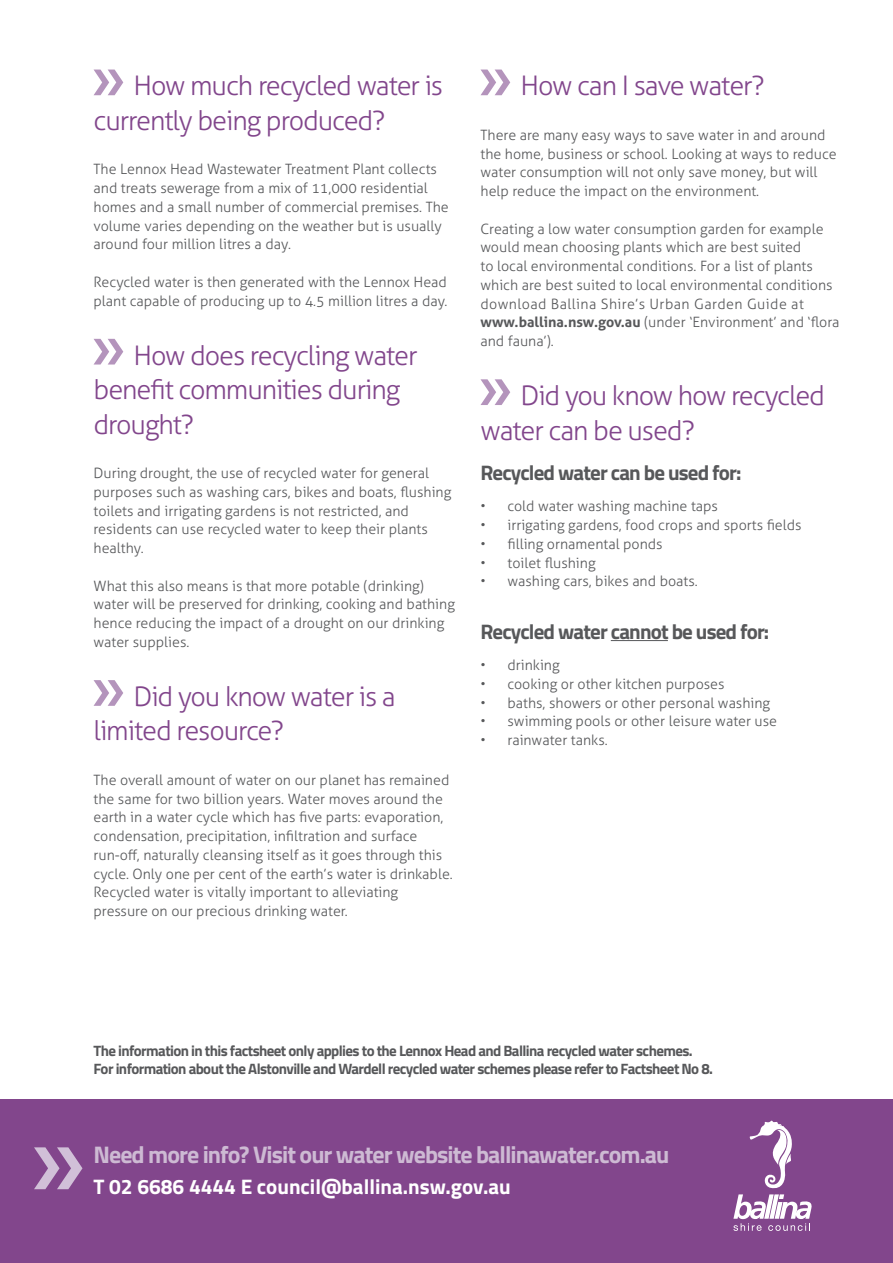
<style>
.page{position:relative;width:893px;height:1263px;background:#fff}
.page>*{position:absolute;margin:0;border:0;box-sizing:border-box;transform-origin:0 0}
.Subheading_Purple_75{font:300 27px/34.5px "Aller";letter-spacing:-.04em;color:#82468c}
.Call_to_action_Heade{font:700 24px "Titillium Web";letter-spacing:-.04em;color:#cdbad3}
.Call_to_action_Heade-2{font:700 21px "Titillium Web";letter-spacing:-.04em;color:#57585a}
.Call_to_action_conta{font:700 21px "Titillium Web";color:#fff}
.Call_to_action_Heade-3{font:700 15px/18px "Titillium Web";letter-spacing:-.04em;color:#57585a}
.Bold_copy_9_5pt{font:300 14.25px/18.8px "Aller";color:#57585a}
.s1{font-weight:700}
</style>
<div class="page">
<div style="left:0;top:1100px;width:893px;height:163px;background:#82468c"></div>
<svg style="left:733px;top:1120px;width:79px;height:111px"></svg>
<svg style="left:34px;top:1147px;width:48px;height:42px"></svg>
<svg style="left:94px;top:70px;width:29px;height:25px"></svg>
<svg style="left:94px;top:339px;width:29px;height:25px"></svg>
<svg style="left:94px;top:680px;width:29px;height:26px"></svg>
<hr style="left:611px;top:640px;width:57px;height:1px;background:#57585a">
<svg style="left:481px;top:70px;width:29px;height:25px"></svg>
<svg style="left:480px;top:379px;width:30px;height:26px"></svg>
<p class="Subheading_Purple_75" style="left:94px;top:68px;width:351px;text-indent:40px">How much recycled water is currently being produced?</p>
<p class="Bold_copy_9_5pt" style="left:94px;top:160px;width:357px">The Lennox Head Wastewater Treatment Plant collects and treats sewerage from a mix of 11,000 residential homes and a small number of commercial premises. The volume varies depending on the weather but is usually around four million litres a day.</p>
<p class="Bold_copy_9_5pt" style="left:94px;top:272px;width:355px">Recycled water is then generated with the Lennox Head plant capable of producing up to 4.5 million litres a day.</p>
<p class="Subheading_Purple_75" style="left:94px;top:338px;width:325px;text-indent:40px">How does recycling water benefit communities during drought?</p>
<p class="Bold_copy_9_5pt" style="left:94px;top:464px;width:359px">During drought, the use of recycled water for general purposes such as washing cars, bikes and boats, flushing toilets and irrigating gardens is not restricted, and residents can use recycled water to keep their plants healthy.</p>
<p class="Bold_copy_9_5pt" style="left:94px;top:576px;width:363px">What this also means is that more potable (drinking) water will be preserved for drinking, cooking and bathing hence reducing the impact of a drought on our drinking water supplies.</p>
<p class="Subheading_Purple_75" style="left:94px;top:679px;width:304px;text-indent:40px">Did you know water is a limited resource?</p>
<p class="Bold_copy_9_5pt" style="left:94px;top:770px;width:361px">The overall amount of water on our planet has remained the same for two billion years. Water moves around the earth in a water cycle which has five parts: evaporation, condensation, precipitation, infiltration and surface run-off, naturally cleansing itself as it goes through this cycle. Only one per cent of the earth’s water is drinkable.<br>Recycled water is vitally important to alleviating pressure on our precious drinking water.</p>
<p class="Subheading_Purple_75" style="left:520px;top:68px;width:246px">How can I save water?</p>
<p class="Bold_copy_9_5pt" style="left:480px;top:125px;width:358px">There are many easy ways to save water in and around the home, business or school. Looking at ways to reduce water consumption will not only save money, but will help reduce the impact on the environment.</p>
<p class="Bold_copy_9_5pt" style="left:480px;top:219px;width:361px">Creating a low water consumption garden for example would mean choosing plants which are best suited<br>to local environmental conditions. For a list of plants which are best suited to local environmental conditions download Ballina Shire’s Urban Garden Guide at <span class="s1">www.ballina.nsw.gov.au</span> (under ‘Environment’ and ‘flora and fauna’).</p>
<p class="Subheading_Purple_75" style="left:480px;top:378px;width:346px;text-indent:40px">Did you know how recycled water can be used?</p>
<p class="Call_to_action_Heade-2" style="left:480px;top:456px;width:262px">Recycled water can be used for:</p>
<p class="Bold_copy_9_5pt" style="left:480px;top:497px;width:239px">• cold water washing machine taps</p>
<p class="Bold_copy_9_5pt" style="left:480px;top:516px;width:323px">• irrigating gardens, food crops and sports fields</p>
<p class="Bold_copy_9_5pt" style="left:480px;top:534px;width:184px">• filling ornamental ponds</p>
<p class="Bold_copy_9_5pt" style="left:480px;top:553px;width:117px">• toilet flushing</p>
<p class="Bold_copy_9_5pt" style="left:480px;top:572px;width:219px">• washing cars, bikes and boats.</p>
<p class="Call_to_action_Heade-2" style="left:480px;top:615px;width:290px">Recycled water cannot be used for:</p>
<p class="Bold_copy_9_5pt" style="left:480px;top:656px;width:81px">• drinking</p>
<p class="Bold_copy_9_5pt" style="left:480px;top:674px;width:246px">• cooking or other kitchen purposes</p>
<p class="Bold_copy_9_5pt" style="left:480px;top:693px;width:291px">• baths, showers or other personal washing</p>
<p class="Bold_copy_9_5pt" style="left:480px;top:712px;width:298px">• swimming pools or other leisure water use</p>
<p class="Bold_copy_9_5pt" style="left:480px;top:731px;width:129px">• rainwater tanks.</p>
<p class="Call_to_action_Heade-3" style="left:94px;top:1041px;width:621px">The information in this factsheet only applies to the Lennox Head and Ballina recycled water schemes.<br>For information about the Alstonville and Wardell recycled water schemes please refer to Factsheet No 8.</p>
<p class="Call_to_action_Heade" style="left:94px;top:1136px;width:577px">Need more info? Visit our water website ballinawater.com.au</p>
<p class="Call_to_action_conta" style="left:94px;top:1171px;width:419px">T 02 6686 4444 E council@ballina.nsw.gov.au</p>
</div>
